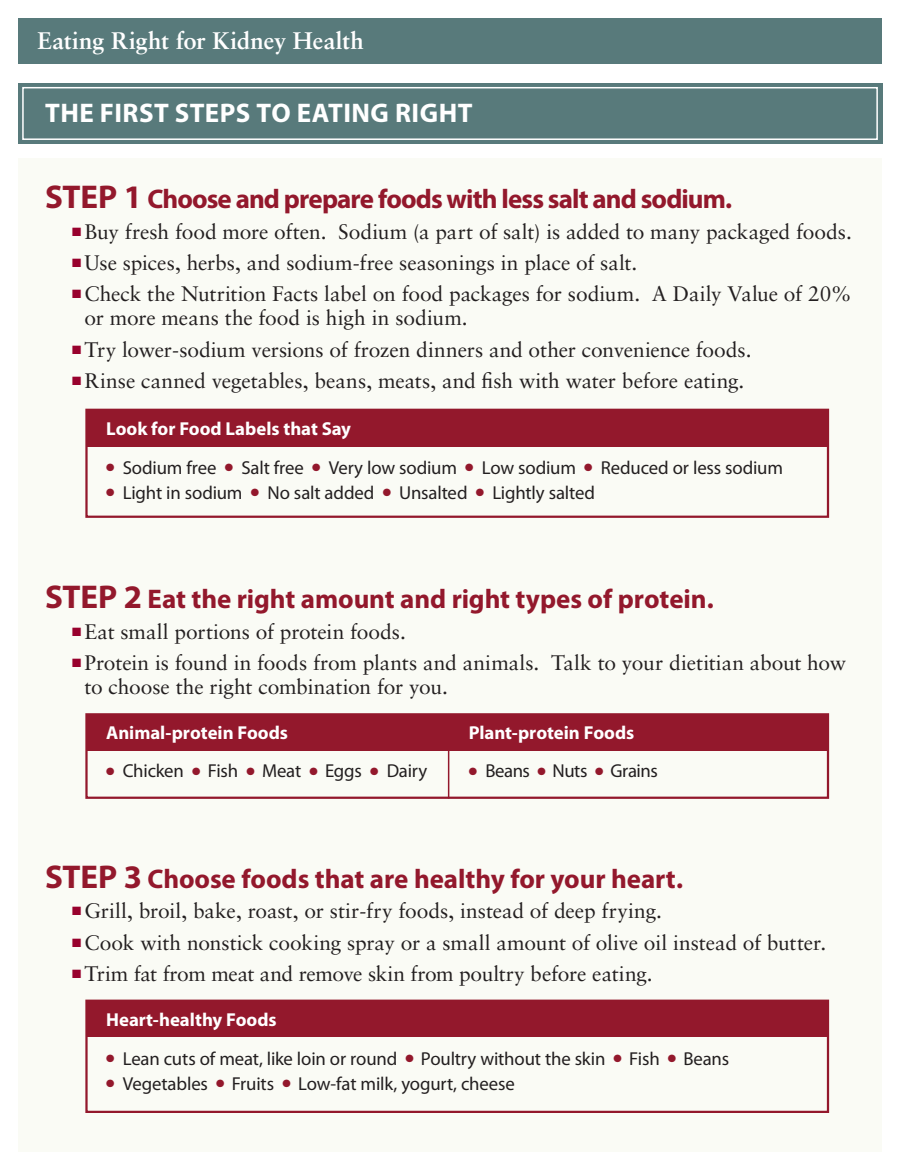
<style>
.page{position:relative;width:900px;height:1170px;background:#fff}
.page>*{position:absolute;margin:0;border:0;box-sizing:border-box;transform-origin:0 0}
.t1{font:700 27px "Myriad Pro";letter-spacing:-.005em;color:#93182c}
.t2{font:700 27px "Myriad Pro";letter-spacing:-.035em;color:#93182c}
.t3{font:700 27px "Myriad Pro";letter-spacing:.015em;color:#fff}
.t4{font:700 24px "Sabon";color:#fff}
.t5{font:21px/24px "Sabon";letter-spacing:-.005em;color:#231f20}
.t6{font:18.75px "Myriad Pro";letter-spacing:-.01em;color:#231f20}
.t7{font:700 18.75px "Myriad Pro";color:#fff}
.s1{font-size:33px}
.s2{color:#98012d}
.s3{color:#93182c}
</style>
<div class="page">
<div style="left:18px;top:158px;width:864px;height:994px;background:#fafbf5"></div>
<div style="left:85px;top:409px;width:744px;height:109px;border:2px solid #93182c"></div>
<div style="left:85px;top:1000px;width:744px;height:113px;border:2px solid #93182c"></div>
<div style="left:18px;top:83px;width:865px;height:61px;background:#587a7b"></div>
<div style="left:22px;top:87px;width:856px;height:53px;border:2px solid #fff"></div>
<div style="left:18px;top:18px;width:864px;height:45px;background:#587a7b"></div>
<div style="left:86px;top:410px;width:742px;height:36px;background:#93182c"></div>
<div style="left:86px;top:714px;width:742px;height:37px;background:#93182c"></div>
<div style="left:85px;top:713px;width:744px;height:86px;border:2px solid #93182c"></div>
<hr style="left:448px;top:747px;width:1px;height:51px;background:#93182c">
<div style="left:86px;top:1001px;width:742px;height:36px;background:#93182c"></div>
<p class="t4" style="left:38px;top:26px;width:328px">Eating Right for Kidney Health</p>
<h1 class="t3" style="left:45px;top:96px;width:429px">THE FIRST STEPS TO EATING RIGHT</h1>
<h2 class="t2" style="left:45px;top:181px;width:689px"><span class="s1">STEP 1</span> Choose and prepare foods with less salt and sodium.</h2>
<p class="t5" style="left:72px;top:219px;width:781px"><span class="s2">■</span> Buy fresh food more often. Sodium (a part of salt) is added to many packaged foods.</p>
<p class="t5" style="left:72px;top:251px;width:567px"><span class="s2">■</span> Use spices, herbs, and sodium-free seasonings in place of salt.</p>
<p class="t5" style="left:84px;top:282px;width:769px;text-indent:-12px"><span class="s2">■</span> Check the Nutrition Facts label on food packages for sodium. A Daily Value of 20% or more means the food is high in sodium.</p>
<p class="t5" style="left:72px;top:337px;width:681px"><span class="s2">■</span> Try lower-sodium versions of frozen dinners and other convenience foods.</p>
<p class="t5" style="left:72px;top:368px;width:674px"><span class="s2">■</span> Rinse canned vegetables, beans, meats, and fish with water before eating.</p>
<h3 class="t7" style="left:106px;top:416px;width:246px">Look for Food Labels that Say</h3>
<p class="t6" style="left:106px;top:456px;width:678px"><sup>●</sup> Sodium free <sup>●</sup> Salt free <sup>●</sup> Very low sodium <sup>●</sup> Low sodium <sup>●</sup> Reduced or less sodium</p>
<p class="t6" style="left:106px;top:482px;width:490px"><sup>●</sup> Light in sodium <sup>●</sup> No salt added <sup>●</sup> Unsalted <sup>●</sup> Lightly salted</p>
<h2 class="t1" style="left:45px;top:582px;width:670px"><span class="s1">STEP 2</span> Eat the right amount and right types of protein.</h2>
<p class="t5" style="left:72px;top:619px;width:335px"><span class="s2">■</span> Eat small portions of protein foods.</p>
<p class="t5" style="left:84px;top:651px;width:763px;text-indent:-12px"><span class="s2">■</span> Protein is found in foods from plants and animals. Talk to your dietitian about how to choose the right combination for you.</p>
<h3 class="t7" style="left:106px;top:721px;width:183px">Animal-protein Foods</h3>
<p class="t6" style="left:106px;top:759px;width:323px"><span class="s3">●</span> Chicken <span class="s3">●</span> Fish <span class="s3">●</span> Meat <span class="s3">●</span> Eggs <span class="s3">●</span> Dairy</p>
<h3 class="t7" style="left:469px;top:721px;width:167px">Plant-protein Foods</h3>
<p class="t6" style="left:469px;top:759px;width:191px"><span class="s3">●</span> Beans <span class="s3">●</span> Nuts <span class="s3">●</span> Grains</p>
<h2 class="t1" style="left:45px;top:861px;width:640px"><span class="s1">STEP 3</span> Choose foods that are healthy for your heart.</h2>
<p class="t5" style="left:72px;top:899px;width:591px"><span class="s2">■</span> Grill, broil, bake, roast, or stir-fry foods, instead of deep frying.</p>
<p class="t5" style="left:72px;top:930px;width:756px"><span class="s2">■</span> Cook with nonstick cooking spray or a small amount of olive oil instead of butter.</p>
<p class="t5" style="left:72px;top:962px;width:582px"><span class="s2">■</span> Trim fat from meat and remove skin from poultry before eating.</p>
<h3 class="t7" style="left:106px;top:1007px;width:172px">Heart-healthy Foods</h3>
<p class="t6" style="left:106px;top:1047px;width:624px"><sup>●</sup> Lean cuts of meat, like loin or round <sup>●</sup> Poultry without the skin <sup>●</sup> Fish <sup>●</sup> Beans</p>
<p class="t6" style="left:106px;top:1072px;width:410px"><sup>●</sup> Vegetables <sup>●</sup> Fruits <sup>●</sup> Low-fat milk, yogurt, cheese</p>
</div>
